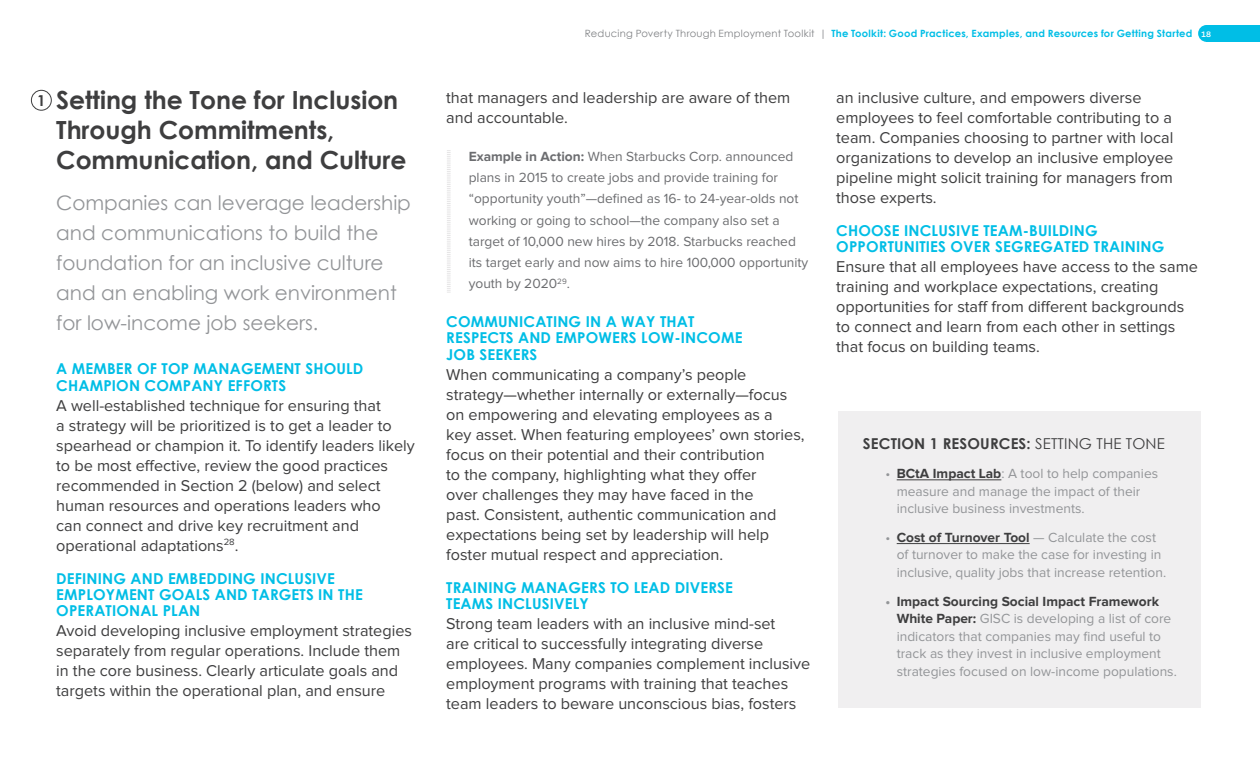
<style>
.page{position:relative;width:1260px;height:765px;background:#fff}
.page>*{position:absolute;margin:0;border:0;box-sizing:border-box;transform-origin:0 0}
.H3_Section_Headers{font:700 25px/30px "Century Gothic";color:#3e3e3f}
.Medium_body__Chapte{font:20px/30px "Century Gothic";color:#939598}
.Body{font:16.25px/20px "Proxima Nova";color:#3e3e3f}
.H4_Paragraph_Headers{font:700 15px/16.2px "Century Gothic";letter-spacing:.01em;color:#00bee6}
.H4_Paragraph_Headers-2{font:700 15px "Century Gothic";letter-spacing:.01em;color:#3e3e3f}
.H5_Paragraph_Headlin{font:700 15px "Century Gothic";color:#3e3e3f}
.t1{font:13.75px/17.5px "Proxima Nova";color:#939598}
.Example_in_Action{font:13.75px/21.2px "Proxima Nova";color:#6c6d70}
.t2{font:700 10px "Century Gothic";letter-spacing:.02em;color:#00bee6}
.s1{font-weight:400;color:#808285}
.s2{font-family:"Blanc";font-weight:500;font-size:7.5px;color:#fff}
.s3{font-weight:700}
.s4{font-weight:400}
.s5{font-weight:700;color:#3e3e3f}
</style>
<div class="page">
<div style="left:1207px;top:25px;width:53px;height:17px;background:#00bee6"></div>
<div style="left:1198px;top:25px;width:17px;height:17px;background:#00bee6;border-radius:50%"></div>
<svg style="left:447px;top:150px;width:4px;height:143px"></svg>
<div style="left:839px;top:411px;width:362px;height:297px;background:#f0eff0"></div>
<hr style="left:897px;top:480px;width:104px;height:1px;background:#3e3e3f">
<hr style="left:897px;top:543px;width:133px;height:1px;background:#3e3e3f">
<div style="left:31px;top:90px;width:21px;height:21px;border:1px solid #3e3e3f;border-radius:50%"></div>
<p class="H5_Paragraph_Headlin" style="left:37px;top:91px;width:10px">1</p>
<p class="H3_Section_Headers" style="left:56px;top:84px;width:352px">Setting the Tone for Inclusion<br>Through Commitments,<br>Communication, and Culture</p>
<p class="Medium_body__Chapte" style="left:56px;top:187px;width:356px">Companies can leverage leadership and communications to build the foundation for an inclusive culture and an enabling work environment for low-income job seekers.</p>
<p class="H4_Paragraph_Headers" style="left:56px;top:360px;width:309px">A MEMBER OF TOP MANAGEMENT SHOULD<br>CHAMPION COMPANY EFFORTS</p>
<p class="Body" style="left:56px;top:396px;width:360px">A well-established technique for ensuring that<br>a strategy will be prioritized is to get a leader to spearhead or champion it. To identify leaders likely to be most effective, review the good practices recommended in Section 2 (below) and select human resources and operations leaders who<br>can connect and drive key recruitment and operational adaptations<sup>28</sup>.</p>
<p class="H4_Paragraph_Headers" style="left:56px;top:570px;width:308px">DEFINING AND EMBEDDING INCLUSIVE<br>EMPLOYMENT GOALS AND TARGETS IN THE<br>OPERATIONAL PLAN</p>
<p class="Body" style="left:56px;top:622px;width:357px">Avoid developing inclusive employment strategies separately from regular operations. Include them in the core business. Clearly articulate goals and targets within the operational plan, and ensure</p>
<p class="t2" style="left:585px;top:27px;width:628px"><span class="s1">Reducing Poverty Through Employment Toolkit |</span> The Toolkit: Good Practices, Examples, and Resources for Getting Started <span class="s2">18</span></p>
<p class="Body" style="left:446px;top:88px;width:346px">that managers and leadership are aware of them and accountable.</p>
<p class="Example_in_Action" style="left:469px;top:146px;width:341px"><span class="s3">Example in Action:</span> When Starbucks Corp. announced plans in 2015 to create jobs and provide training for “opportunity youth”—defined as 16- to 24-year-olds not working or going to school—the company also set a target of 10,000 new hires by 2018. Starbucks reached its target early and now aims to hire 100,000 opportunity youth by 2020<sup>29</sup>.</p>
<p class="H4_Paragraph_Headers" style="left:446px;top:313px;width:298px">COMMUNICATING IN A WAY THAT<br>RESPECTS AND EMPOWERS LOW-INCOME<br>JOB SEEKERS</p>
<p class="Body" style="left:446px;top:365px;width:360px">When communicating a company’s people strategy—whether internally or externally—focus on empowering and elevating employees as a<br>key asset. When featuring employees’ own stories, focus on their potential and their contribution<br>to the company, highlighting what they offer<br>over challenges they may have faced in the<br>past. Consistent, authentic communication and expectations being set by leadership will help foster mutual respect and appreciation.</p>
<p class="H4_Paragraph_Headers" style="left:446px;top:579px;width:288px">TRAINING MANAGERS TO LEAD DIVERSE<br>TEAMS INCLUSIVELY</p>
<p class="Body" style="left:446px;top:614px;width:366px">Strong team leaders with an inclusive mind-set<br>are critical to successfully integrating diverse employees. Many companies complement inclusive employment programs with training that teaches team leaders to beware unconscious bias, fosters</p>
<p class="Body" style="left:836px;top:88px;width:339px">an inclusive culture, and empowers diverse employees to feel comfortable contributing to a team. Companies choosing to partner with local organizations to develop an inclusive employee pipeline might solicit training for managers from those experts.</p>
<p class="H4_Paragraph_Headers" style="left:836px;top:222px;width:330px">CHOOSE INCLUSIVE TEAM-BUILDING<br>OPPORTUNITIES OVER SEGREGATED TRAINING</p>
<p class="Body" style="left:836px;top:257px;width:363px">Ensure that all employees have access to the same training and workplace expectations, creating opportunities for staff from different backgrounds to connect and learn from each other in settings that focus on building teams.</p>
<p class="H4_Paragraph_Headers-2" style="left:863px;top:434px;width:303px">SECTION 1 RESOURCES: <span class="s4">SETTING THE TONE</span></p>
<p class="t1" style="left:897px;top:465px;width:263px;text-indent:-11px">• <span class="s5">BCtA Impact Lab</span>: A tool to help companies measure and manage the impact of their inclusive business investments.</p>
<p class="t1" style="left:897px;top:529px;width:271px;text-indent:-11px">• <span class="s5">Cost of Turnover Tool</span> — Calculate the cost of turnover to make the case for investing in inclusive, quality jobs that increase retention.</p>
<p class="t1" style="left:897px;top:593px;width:282px;text-indent:-11px"><span class="s3">•</span> <span class="s5">Impact Sourcing Social Impact Framework White Paper:</span> GISC is developing a list of core indicators that companies may find useful to track as they invest in inclusive employment strategies focused on low-income populations.</p>
</div>
